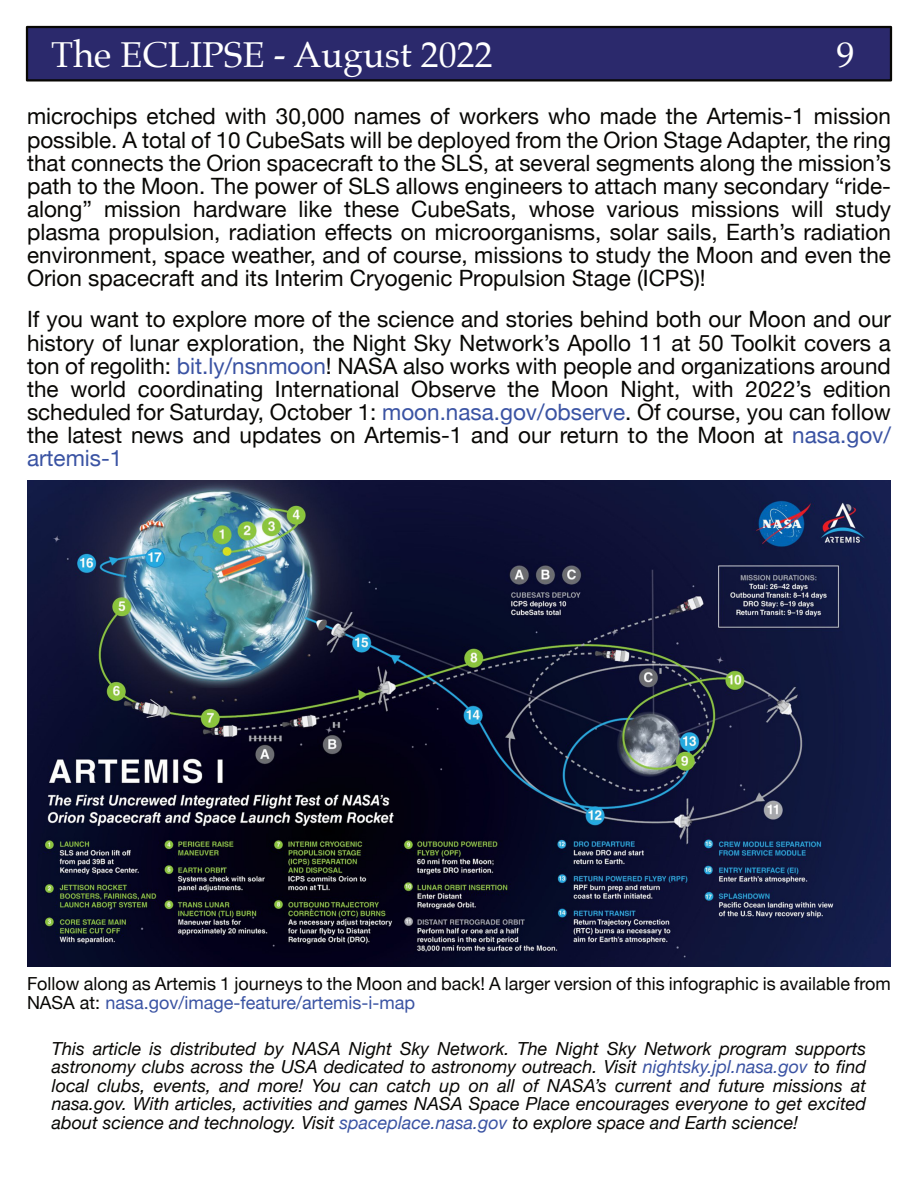
<style>
.page{position:relative;width:918px;height:1188px;background:#fff}
.page>*{position:absolute;margin:0;border:0;box-sizing:border-box;transform-origin:0 0}
.t1{font:36px "Palatino";color:#fff}
.t2{font:22.5px/23.1px "Helvetica Neue";color:#080704;text-align:justify}
.t3{font:italic 18px/18.5px "Helvetica Neue";color:#080704;text-align:justify}
.t4{font:18px/18.5px "Helvetica Neue";color:#080704}
.s1{color:#3a53a3}
</style>
<div class="page">
<div style="left:26px;top:26px;width:866px;height:56px;background:#2b296c;border:2px solid #080704"></div>
<img style="left:27px;top:480px;width:864px;height:486px">
<h1 class="t1" style="left:51px;top:37px;width:443px">The ECLIPSE - August 2022</h1>
<h1 class="t1" style="left:837px;top:37px;width:19px">9</h1>
<p class="t2" style="left:27px;top:105px;width:866px">microchips etched with 30,000 names of workers who made the Artemis-1 mission possible. A total of 10 CubeSats will be deployed from the Orion Stage Adapter, the ring that connects the Orion spacecraft to the SLS, at several segments along the mission’s path to the Moon. The power of SLS allows engineers to attach many secondary “ride&shy;along” mission hardware like these CubeSats, whose various missions will study plasma propulsion, radiation effects on microorganisms, solar sails, Earth’s radiation environment, space weather, and of course, missions to study the Moon and even the Orion spacecraft and its Interim Cryogenic Propulsion Stage (ICPS)!</p>
<p class="t2" style="left:27px;top:308px;width:866px">If you want to explore more of the science and stories behind both our Moon and our history of lunar exploration, the Night Sky Network’s Apollo 11 at 50 Toolkit covers a ton of regolith: <span class="s1">bit.ly/nsnmoon</span>! NASA also works with people and organizations around the world coordinating International Observe the Moon Night, with 2022’s edition scheduled for Saturday, October 1: <span class="s1">moon.nasa.gov/observe</span>. Of course, you can follow the latest news and updates on Artemis-1 and our return to the Moon at <span class="s1">nasa.gov/ artemis-1</span></p>
<p class="t4" style="left:27px;top:974px;width:866px">Follow along as Artemis 1 journeys to the Moon and back! A larger version of this infographic is available from<br>NASA at: <span class="s1">nasa.gov/image-feature/artemis-i-map</span></p>
<p class="t3" style="left:52px;top:1039px;width:816px">This article is distributed by NASA Night Sky Network. The Night Sky Network program supports astronomy clubs across the USA dedicated to astronomy outreach. Visit <span class="s1">nightsky.jpl.nasa.gov</span> to find local clubs, events, and more! You can catch up on all of NASA’s current and future missions at nasa.gov. With articles, activities and games NASA Space Place encourages everyone to get excited about science and technology. Visit <span class="s1">spaceplace.nasa.gov</span> to explore space and Earth science!</p>
</div>
